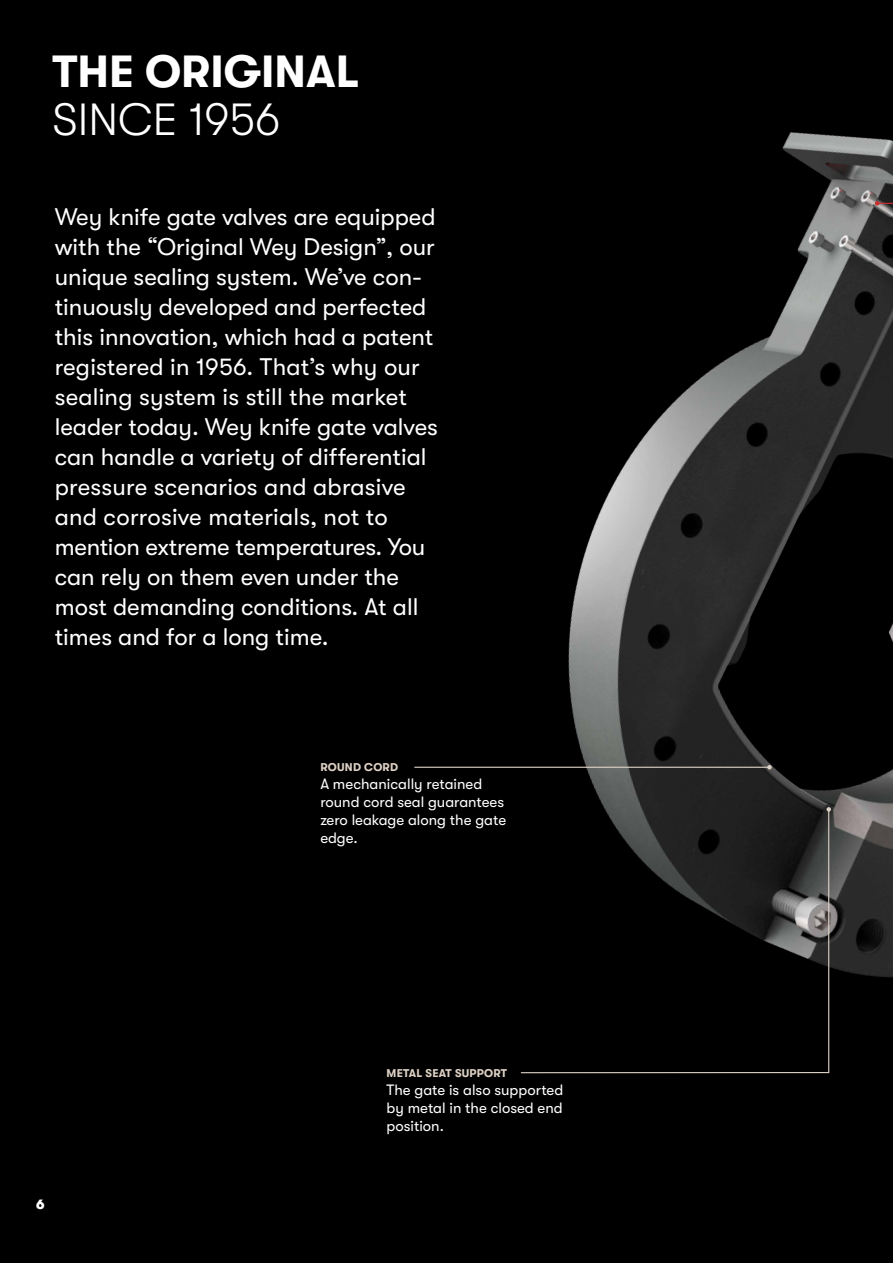
<style>
.page{position:relative;width:893px;height:1263px;background:#000}
.page>*{position:absolute;margin:0;border:0;box-sizing:border-box;transform-origin:0 0}
.t1{font:700 45px "GT Walsheim";color:#fff}
.t2{font:300 45px "GT Walsheim";color:#fff}
.t3{font:24px/30px "GT Walsheim";color:#fff}
.t4{font:15px/18px "GT Walsheim";color:#fff}
.t5{font:13.5px "GT Walsheim Bl";color:#fff}
.t6{font:700 11.25px "GT Walsheim";letter-spacing:.02em;color:#ddd1c5}
</style>
<div class="page">
<hr style="left:892px;top:0;width:1px;height:1263px;background:#ddd1c5">
<img style="left:519px;top:0;width:374px;height:1065px">
<hr style="left:414px;top:767px;width:355px;height:1px;background:#ddd1c5">
<svg style="left:767px;top:765px;width:5px;height:4px"></svg>
<svg style="left:875px;top:201px;width:18px;height:5px"></svg>
<svg style="left:520px;top:808px;width:310px;height:266px"></svg>
<svg style="left:826px;top:807px;width:5px;height:5px"></svg>
<h1 class="t1" style="left:52px;top:46px;width:308px">THE ORIGINAL</h1>
<h1 class="t2" style="left:52px;top:95px;width:229px">SINCE 1956</h1>
<p class="t3" style="left:55px;top:202px;width:385px">Wey knife gate valves are equipped with the “Original Wey Design”, our unique sealing system. We’ve con&shy;tinuously developed and perfected this innovation, which had a patent registered in 1956. That’s why our sealing system is still the market leader today. Wey knife gate valves can handle a variety of differential pressure scenarios and abrasive and corrosive materials, not to mention extreme temperatures. You can rely on them even under the most demanding conditions. At all times and for a long time.</p>
<p class="t6" style="left:320px;top:761px;width:79px">ROUND CORD</p>
<p class="t4" style="left:320px;top:775px;width:187px">A mechanically retained round cord seal guarantees zero leakage along the gate edge.</p>
<p class="t5" style="left:36px;top:1197px;width:10px">6</p>
<p class="t6" style="left:387px;top:1067px;width:122px">METAL SEAT SUPPORT</p>
<p class="t4" style="left:387px;top:1081px;width:178px;text-align:justify">The gate is also supported by metal in the closed end position.</p>
</div>
